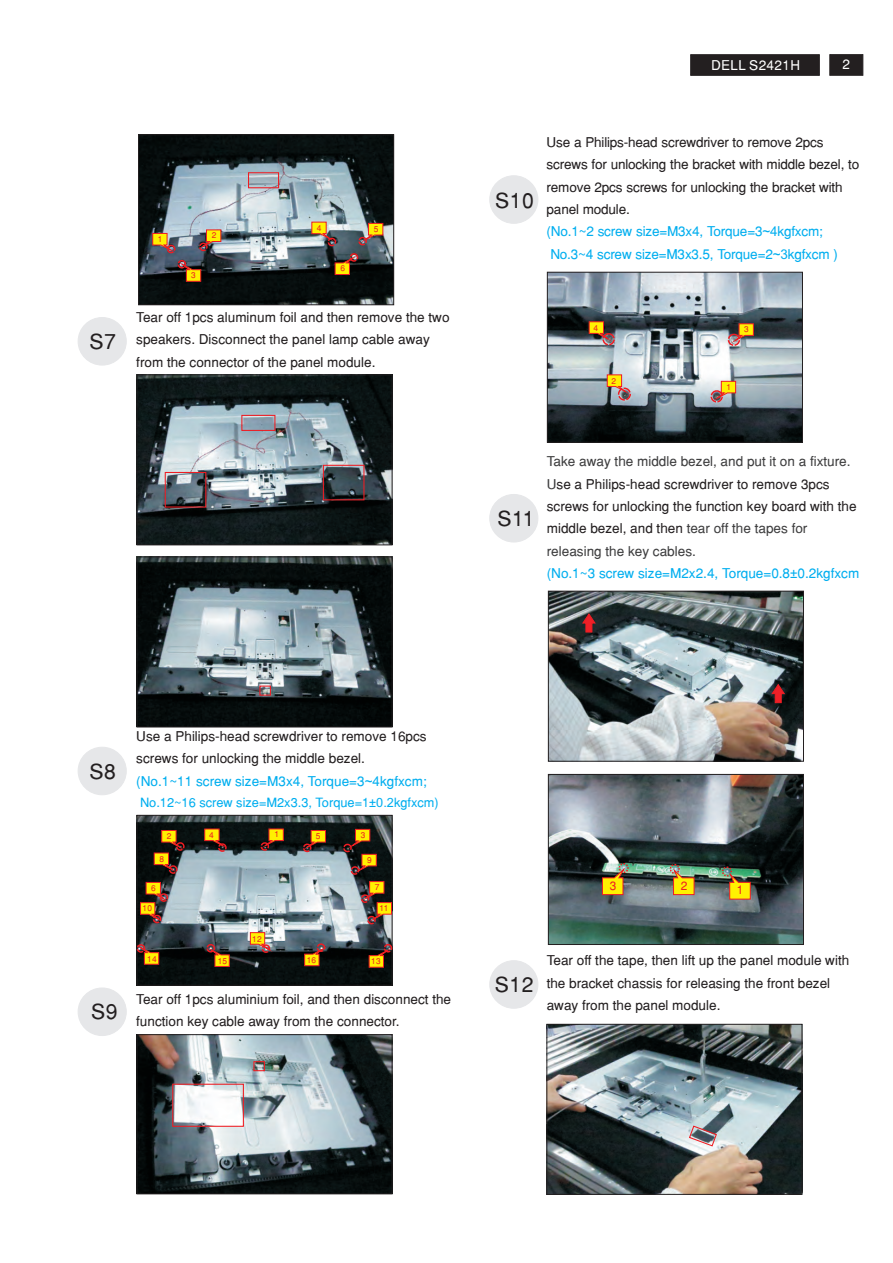
<style>
.page{position:relative;width:893px;height:1263px;background:#fff}
.page>*{position:absolute;margin:0;border:0;box-sizing:border-box;transform-origin:0 0}
.t1{font:21px "Helvetica";letter-spacing:.03em;color:#231f20}
.t2{font:13.5px/22.4px "Helvetica";color:#231f20}
.t3{font:13.5px/22.4px "Helvetica";color:#3e3e3f}
.t4{font:13.5px "Helvetica";color:#00aeef}
.t5{font:13.5px "Helvetica";letter-spacing:.03em;color:#fff}
.t6{font:12.75px "Helvetica";color:#00aeef}
.t7{font:12px "Helvetica";color:#ee1d23}
.t8{font:8.25px "Helvetica";letter-spacing:.03em;color:#ee1d23}
.s1{color:#00aeef}
.s2{font-family:"Arial";color:#00aeef}
.s3{color:#231f20}
.s4{font-family:"Arial"}
</style>
<div class="page">
<div style="left:78px;top:747px;width:48px;height:48px;background:#e6e7e9;border:1px solid #e6e7e9;border-radius:50%"></div>
<div style="left:78px;top:317px;width:48px;height:48px;background:#e6e7e9;border:1px solid #e6e7e9;border-radius:50%"></div>
<div style="left:78px;top:988px;width:48px;height:48px;background:#e6e7e9;border:1px solid #e6e7e9;border-radius:50%"></div>
<div style="left:830px;top:54px;width:33px;height:21px;background:#231f20;border:1px solid #231f20"></div>
<div style="left:690px;top:55px;width:129px;height:20px;background:#231f20"></div>
<div style="left:490px;top:494px;width:48px;height:48px;background:#e6e7e9;border:1px solid #e6e7e9;border-radius:50%"></div>
<img style="left:550px;top:593px;width:252px;height:166px">
<div style="left:548px;top:591px;width:256px;height:170px;border:1px solid #231f20"></div>
<div style="left:490px;top:960px;width:48px;height:48px;background:#e6e7e9;border:1px solid #e6e7e9;border-radius:50%"></div>
<svg style="left:771px;top:683px;width:15px;height:20px"></svg>
<svg style="left:581px;top:613px;width:15px;height:20px"></svg>
<img style="left:140px;top:137px;width:252px;height:166px">
<div style="left:138px;top:135px;width:256px;height:170px;border:1px solid #231f20"></div>
<div style="left:358px;top:237px;width:9px;height:8px;border:1px dashed #ee1d23;border-radius:50%"></div>
<svg style="left:152px;top:233px;width:26px;height:21px"></svg>
<svg style="left:358px;top:223px;width:26px;height:21px"></svg>
<div style="left:350px;top:253px;width:8px;height:9px;border:1px dashed #ee1d23;border-radius:50%"></div>
<div style="left:328px;top:238px;width:8px;height:8px;border:1px dashed #ee1d23;border-radius:50%"></div>
<div style="left:167px;top:245px;width:8px;height:8px;border:1px dashed #ee1d23;border-radius:50%"></div>
<svg style="left:311px;top:221px;width:26px;height:22px"></svg>
<svg style="left:334px;top:254px;width:26px;height:21px"></svg>
<svg style="left:196px;top:229px;width:26px;height:22px"></svg>
<svg style="left:176px;top:260px;width:25px;height:22px"></svg>
<img style="left:139px;top:377px;width:251px;height:166px">
<div style="left:137px;top:375px;width:255px;height:170px;border:1px solid #231f20"></div>
<div style="left:248px;top:172px;width:31px;height:16px;border:1px solid #ee1d23"></div>
<img style="left:549px;top:274px;width:252px;height:166px">
<div style="left:547px;top:272px;width:256px;height:170px;border:1px solid #231f20"></div>
<div style="left:710px;top:390px;width:13px;height:13px;border:1px dashed #ee1d23;border-radius:50%"></div>
<svg style="left:606px;top:374px;width:26px;height:22px"></svg>
<svg style="left:711px;top:381px;width:25px;height:21px"></svg>
<div style="left:618px;top:388px;width:13px;height:13px;border:1px dashed #ee1d23;border-radius:50%"></div>
<div style="left:728px;top:334px;width:12px;height:12px;border:1px dashed #ee1d23;border-radius:50%"></div>
<div style="left:602px;top:333px;width:13px;height:12px;border:1px dashed #ee1d23;border-radius:50%"></div>
<svg style="left:588px;top:321px;width:26px;height:22px"></svg>
<svg style="left:728px;top:323px;width:26px;height:22px"></svg>
<div style="left:490px;top:176px;width:48px;height:47px;background:#e6e7e9;border:1px solid #e6e7e9;border-radius:50%"></div>
<img style="left:550px;top:776px;width:252px;height:167px">
<div style="left:548px;top:774px;width:256px;height:171px;border:1px solid #231f20"></div>
<div style="left:619px;top:863px;width:10px;height:10px;border:1px dashed #ee1d23;border-radius:50%"></div>
<div style="left:670px;top:864px;width:10px;height:10px;border:1px dashed #ee1d23;border-radius:50%"></div>
<div style="left:722px;top:866px;width:10px;height:11px;border:1px dashed #ee1d23;border-radius:50%"></div>
<svg style="left:602px;top:866px;width:24px;height:29px"></svg>
<svg style="left:729px;top:872px;width:22px;height:28px"></svg>
<svg style="left:672px;top:868px;width:23px;height:27px"></svg>
<img style="left:549px;top:1026px;width:251px;height:166px">
<div style="left:547px;top:1024px;width:255px;height:170px;border:1px solid #231f20"></div>
<svg style="left:688px;top:1125px;width:30px;height:22px"></svg>
<img style="left:139px;top:559px;width:251px;height:166px">
<div style="left:137px;top:557px;width:255px;height:170px;border:1px solid #231f20"></div>
<div style="left:241px;top:415px;width:34px;height:16px;border:1px solid #ee1d23"></div>
<div style="left:165px;top:472px;width:41px;height:36px;border:1px solid #ee1d23"></div>
<div style="left:323px;top:465px;width:41px;height:35px;border:1px solid #ee1d23"></div>
<div style="left:259px;top:686px;width:12px;height:10px;border:1px solid #ee1d23"></div>
<img style="left:139px;top:1036px;width:251px;height:156px">
<div style="left:137px;top:1034px;width:255px;height:160px;border:1px solid #231f20"></div>
<img style="left:139px;top:817px;width:251px;height:166px">
<div style="left:137px;top:815px;width:255px;height:170px;border:1px solid #231f20"></div>
<div style="left:218px;top:843px;width:9px;height:9px;border:1px dashed #ee1d23;border-radius:50%"></div>
<div style="left:261px;top:842px;width:8px;height:9px;border:1px dashed #ee1d23;border-radius:50%"></div>
<div style="left:384px;top:944px;width:8px;height:9px;border:1px dashed #ee1d23;border-radius:50%"></div>
<svg style="left:368px;top:946px;width:25px;height:22px"></svg>
<svg style="left:250px;top:932px;width:25px;height:22px"></svg>
<svg style="left:258px;top:828px;width:26px;height:22px"></svg>
<svg style="left:204px;top:945px;width:26px;height:22px"></svg>
<div style="left:343px;top:844px;width:9px;height:8px;border:1px dashed #ee1d23;border-radius:50%"></div>
<svg style="left:153px;top:830px;width:34px;height:44px"></svg>
<svg style="left:345px;top:829px;width:32px;height:46px"></svg>
<svg style="left:359px;top:881px;width:33px;height:43px"></svg>
<svg style="left:204px;top:828px;width:26px;height:22px"></svg>
<div style="left:303px;top:843px;width:8px;height:9px;border:1px dashed #ee1d23;border-radius:50%"></div>
<svg style="left:301px;top:830px;width:25px;height:21px"></svg>
<svg style="left:140px;top:882px;width:31px;height:42px"></svg>
<div style="left:206px;top:944px;width:9px;height:9px;border:1px dashed #ee1d23;border-radius:50%"></div>
<div style="left:262px;top:944px;width:8px;height:9px;border:1px dashed #ee1d23;border-radius:50%"></div>
<div style="left:317px;top:943px;width:8px;height:9px;border:1px dashed #ee1d23;border-radius:50%"></div>
<svg style="left:304px;top:945px;width:26px;height:21px"></svg>
<svg style="left:136px;top:943px;width:23px;height:22px"></svg>
<div style="left:172px;top:1084px;width:72px;height:43px;border:1px solid #ee1d23"></div>
<div style="left:253px;top:1061px;width:12px;height:10px;border:1px solid #ee1d23"></div>
<h1 class="t1" style="left:90px;top:333px;width:28px">S7</h1>
<p class="t8" style="left:158px;top:236px;width:6px">1</p>
<p class="t8" style="left:191px;top:272px;width:6px">3</p>
<p class="t8" style="left:212px;top:232px;width:6px">2</p>
<p class="t8" style="left:317px;top:225px;width:6px">4</p>
<p class="t8" style="left:374px;top:226px;width:6px">5</p>
<p class="t8" style="left:340px;top:265px;width:6px">6</p>
<p class="t2" style="left:136px;top:307px;width:315px">Tear off 1pcs aluminum foil and then remove the two speakers. Disconnect the panel lamp cable away from the connector of the panel module.</p>
<p class="t5" style="left:711px;top:60px;width:91px">DELL S2421H</p>
<p class="t5" style="left:842px;top:59px;width:9px">2</p>
<h1 class="t1" style="left:495px;top:192px;width:40px">S10</h1>
<p class="t2" style="left:547px;top:132px;width:314px">Use a Philips-head screwdriver to remove 2pcs screws for unlocking the bracket with middle bezel, to remove 2pcs screws for unlocking the bracket with panel module.<br><span class="s1">(No.1~2 screw size=M3x4, Torque=3</span><span class="s2">~4</span><span class="s1">kgfxcm; No.3~4 screw size=M3x3.5, Torque=2</span><span class="s2">~3</span><span class="s1">kgfxcm )</span></p>
<p class="t8" style="left:593px;top:325px;width:6px">4</p>
<p class="t8" style="left:744px;top:326px;width:6px">3</p>
<p class="t8" style="left:611px;top:378px;width:6px">2</p>
<p class="t8" style="left:726px;top:384px;width:6px">1</p>
<h1 class="t1" style="left:497px;top:510px;width:39px">S11</h1>
<p class="t3" style="left:547px;top:452px;width:305px">Take away the middle bezel, and put it on a fixture.<br>U<span class="s3">se a Philips-head screwdriver to remove 3pcs</span></p>
<p class="t3" style="left:547px;top:519px;width:262px"><span class="s3">middle bezel, and then</span> tear off the tapes for releasing the key cables.</p>
<p class="t2" style="left:547px;top:496px;width:311px">screws for unlocking the function key board with the</p>
<p class="t4" style="left:547px;top:568px;width:314px">(No.1~3 screw size=M2x2.4, Torque=0.8<span class="s4">±</span>0.2kgfxcm</p>
<h1 class="t1" style="left:90px;top:763px;width:28px">S8</h1>
<h1 class="t1" style="left:91px;top:1004px;width:28px">S9</h1>
<p class="t2" style="left:136px;top:726px;width:292px">Use a Philips-head screwdriver to remove 16pcs screws for unlocking the middle bezel.<br><span class="s1">(No.1~11 screw size=M3x4, Torque=3</span><span class="s2">~4</span><span class="s1">kgfxcm;</span></p>
<p class="t6" style="left:140px;top:798px;width:300px">No.12~16 screw size=M2x3.3, Torque=1<span class="s4">±0.2</span>kgfxcm)</p>
<p class="t8" style="left:167px;top:833px;width:6px">2</p>
<p class="t8" style="left:274px;top:831px;width:6px">1</p>
<p class="t8" style="left:361px;top:832px;width:6px">3</p>
<p class="t8" style="left:209px;top:832px;width:6px">4</p>
<p class="t8" style="left:316px;top:833px;width:6px">5</p>
<p class="t8" style="left:159px;top:856px;width:6px">8</p>
<p class="t8" style="left:367px;top:857px;width:6px">9</p>
<p class="t8" style="left:151px;top:885px;width:6px">6</p>
<p class="t8" style="left:375px;top:884px;width:6px">7</p>
<p class="t8" style="left:143px;top:905px;width:11px">10</p>
<p class="t8" style="left:380px;top:905px;width:10px">11</p>
<p class="t8" style="left:252px;top:935px;width:11px">12</p>
<p class="t8" style="left:147px;top:956px;width:11px">14</p>
<p class="t8" style="left:307px;top:957px;width:11px">16</p>
<p class="t8" style="left:218px;top:958px;width:11px">15</p>
<p class="t8" style="left:371px;top:958px;width:11px">13</p>
<p class="t2" style="left:136px;top:989px;width:316px">Tear off 1pcs aluminium foil, and then disconnect the function key cable away from the connector.</p>
<p class="t7" style="left:681px;top:881px;width:8px">2</p>
<p class="t7" style="left:610px;top:881px;width:8px">3</p>
<p class="t7" style="left:737px;top:885px;width:8px">1</p>
<h1 class="t1" style="left:495px;top:976px;width:40px">S12</h1>
<p class="t2" style="left:547px;top:951px;width:304px">Tear off the tape, then lift up the panel module with the bracket chassis for releasing the front bezel away from the panel module.</p>
</div>
